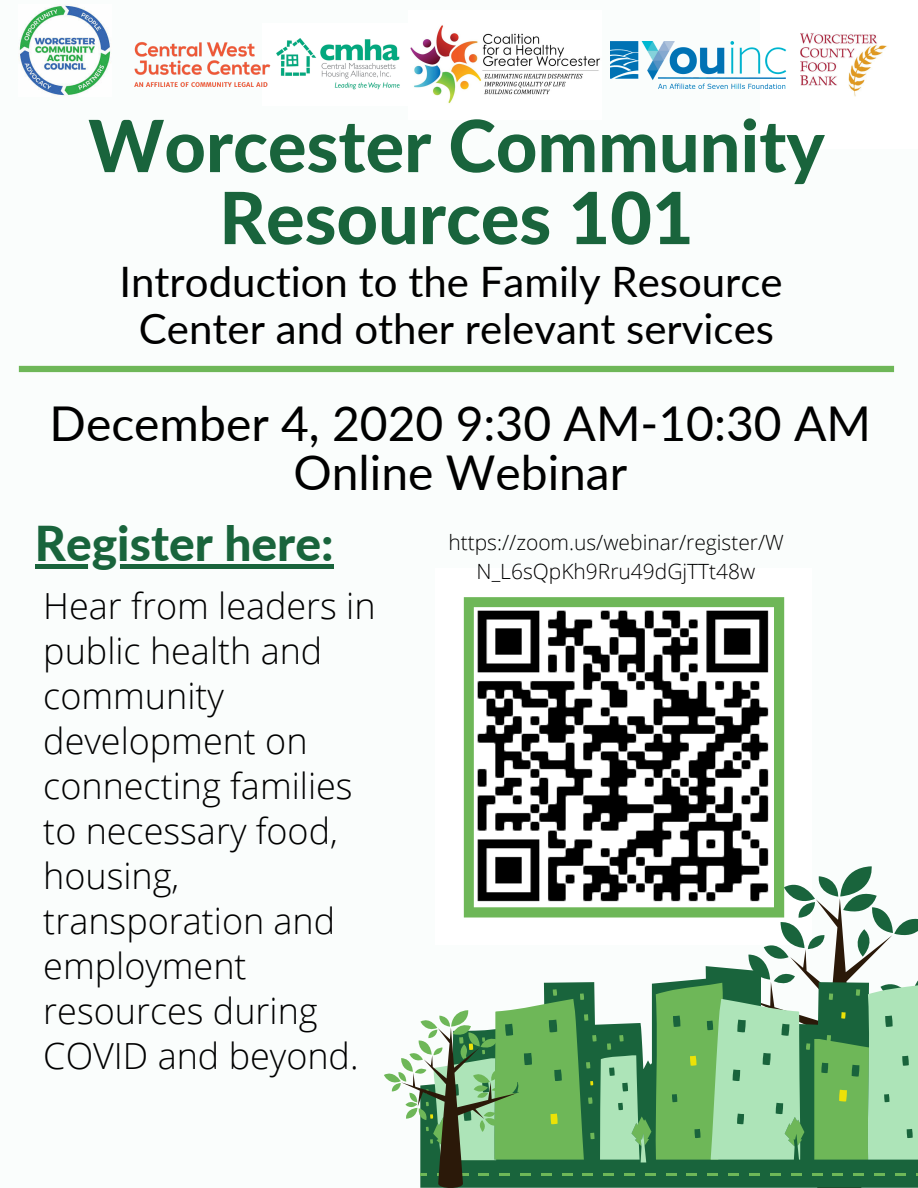
<style>
.page{position:relative;width:918px;height:1188px;background:#fafdfc}
.page>*{position:absolute;margin:0;border:0;box-sizing:border-box;transform-origin:0 0}
.t1{font:800 72px/72px "Lato Latin";color:#19643c;text-align:center}
.t2{font:48px/49.5px "Lato";color:#000;text-align:center}
.t3{font:800 48px "Lato";color:#19643c}
.t4{font:42px/47.2px "Lato";color:#000;text-align:center}
.t5{font:300 36px/45px "Open Sans";color:#000}
.t6{font:300 21px/29.2px "Open Sans";color:#000;text-align:center}
</style>
<div class="page">
<img style="left:800px;top:33px;width:87px;height:64px">
<img style="left:281px;top:38px;width:119px;height:52px">
<img style="left:410px;top:25px;width:190px;height:79px">
<svg style="left:384px;top:866px;width:534px;height:322px"></svg>
<div style="left:19px;top:366px;width:875px;height:6px;background:#6eb758"></div>
<img style="left:134px;top:42px;width:147px;height:45px">
<img style="left:19px;top:5px;width:92px;height:91px">
<svg style="left:464px;top:597px;width:320px;height:321px"></svg>
<img style="left:610px;top:42px;width:176px;height:47px">
<div style="left:35px;top:564px;width:299px;height:5px;background:#19643c"></div>
<h1 class="t1" style="left:88px;top:114px;width:738px">Worcester Community<br>Resources 101</h1>
<p class="t4" style="left:119px;top:257px;width:665px">Introduction to the Family Resource<br>Center and other relevant services</p>
<h2 class="t2" style="left:50px;top:397px;width:823px">December 4, 2020 9:30 AM-10:30 AM<br>Online Webinar</h2>
<h2 class="t3" style="left:35px;top:514px;width:300px">Register here:</h2>
<p class="t6" style="left:448px;top:527px;width:337px">https://zoom.us/webinar/register/W<br>N_L6sQpKh9Rru49dGjTTt48w</p>
<p class="t5" style="left:43px;top:582px;width:334px">Hear from leaders in public health and community development on connecting families to necessary food, housing, transporation and employment resources during<br>COVID and beyond.</p>
</div>
